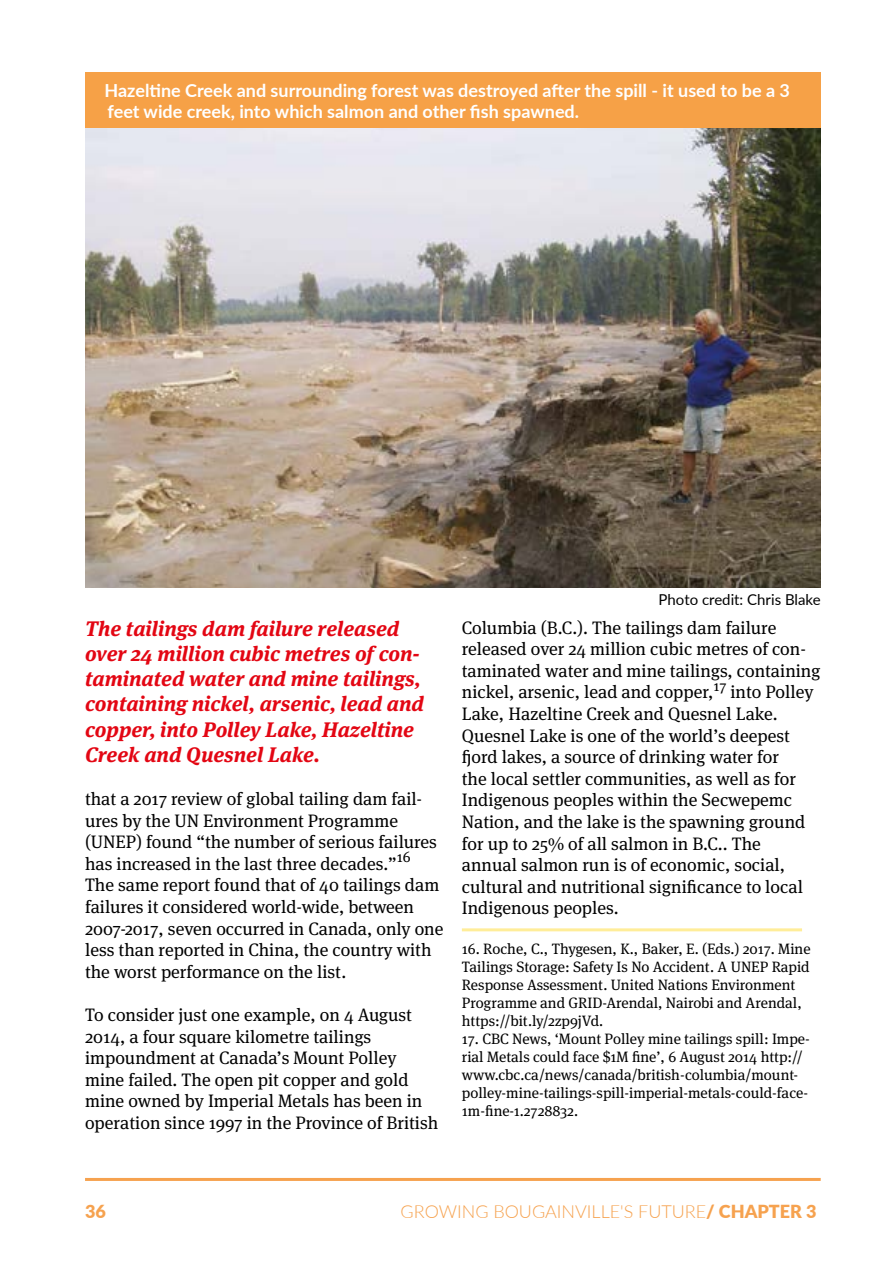
<style>
.page{position:relative;width:893px;height:1263px;background:#fff}
.page>*{position:absolute;margin:0;border:0;box-sizing:border-box;transform-origin:0 0}
.t1{font:italic 700 21px/25.2px "Meta Serif Pro";color:#e30613}
.t2{font:18px/21.6px "Meta Serif Pro";color:#000}
.t3{font:700 18px/21.6px "Lato";color:#fff}
.t4{font:300 18px "Lato";color:#f6a24f}
.t5{font:900 18px "Lato";color:#f6a24f}
.t6{font:15px/18px "Meta Serif Pro";color:#000}
.t7{font:15px "Lato";color:#000}
.s1{font-weight:900}
</style>
<div class="page">
<img style="left:85px;top:128px;width:736px;height:460px">
<hr style="left:462px;top:928px;width:340px;height:3px;background:#ffed99">
<div style="left:85px;top:72px;width:736px;height:56px;background:#f6a147"></div>
<hr style="left:85px;top:1178px;width:736px;height:3px;background:#f6a24f">
<p class="t3" style="left:105px;top:79px;width:687px">Hazeltine Creek and surrounding forest was destroyed after the spill - it used to be a 3 feet wide creek, into which salmon and other fish spawned.</p>
<p class="t1" style="left:85px;top:614px;width:341px">The tailings dam failure released over 24 million cubic metres of con&shy;taminated water and mine tailings, containing nickel, arsenic, lead and copper, into Polley Lake, Hazeltine Creek and Quesnel Lake.</p>
<p class="t2" style="left:85px;top:787px;width:360px">that a 2017 review of global tailing dam fail&shy;ures by the UN Environment Programme (UNEP) found “the number of serious failures has increased in the last three decades.”<sup>16<br></sup>The same report found that of 40 tailings dam failures it considered world-wide, between 2007-2017, seven occurred in Canada, only one less than reported in China, the country with the worst performance on the list.</p>
<p class="t2" style="left:85px;top:1003px;width:355px">To consider just one example, on 4 August 2014, a four square kilometre tailings impoundment at Canada’s Mount Polley mine failed. The open pit copper and gold mine owned by Imperial Metals has been in operation since 1997 in the Province of British</p>
<p class="t7" style="left:659px;top:589px;width:164px">Photo credit: Chris Blake</p>
<p class="t2" style="left:462px;top:615px;width:360px">Columbia (B.C.). The tailings dam failure released over 24 million cubic metres of con&shy;taminated water and mine tailings, containing nickel, arsenic, lead and copper,<sup>17</sup> into Polley Lake, Hazeltine Creek and Quesnel Lake.<br>Quesnel Lake is one of the world’s deepest fjord lakes, a source of drinking water for<br>the local settler communities, as well as for Indigenous peoples within the Secwepemc Nation, and the lake is the spawning ground for up to 25% of all salmon in B.C.. The<br>annual salmon run is of economic, social, cultural and nutritional significance to local Indigenous peoples.</p>
<p class="t6" style="left:462px;top:939px;width:350px">16. Roche, C., Thygesen, K., Baker, E. (Eds.) 2017. Mine Tailings Storage: Safety Is No Accident. A UNEP Rapid Response Assessment. United Nations Environment Programme and GRID-Arendal, Nairobi and Arendal, https://bit.ly/2zp9jVd.</p>
<p class="t6" style="left:462px;top:1029px;width:350px">17. CBC News, ‘Mount Polley mine tailings spill: Impe&shy;rial Metals could face $1M fine’, 6 August 2014 http:// www.cbc.ca/news/canada/british-columbia/mount&shy;polley-mine-tailings-spill-imperial-metals-could-face-1m-fine-1.2728832.</p>
<p class="t5" style="left:85px;top:1198px;width:22px">36</p>
<p class="t4" style="left:401px;top:1199px;width:417px">GROWING BOUGAINVILLE'S FUTURE<span class="s1">/ CHAPTER 3</span></p>
</div>
